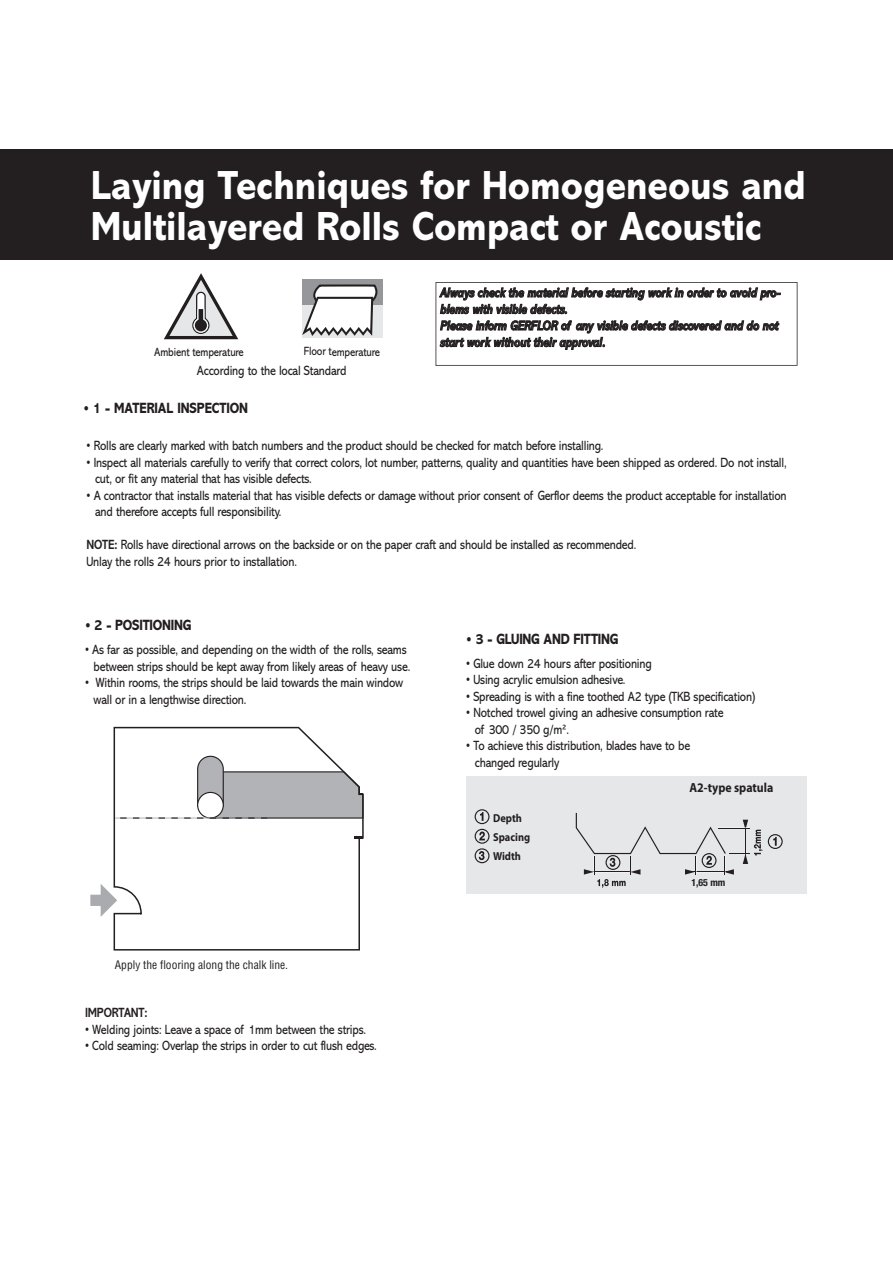
<style>
.page{position:relative;width:893px;height:1263px;background:#fff}
.page>*{position:absolute;margin:0;border:0;box-sizing:border-box;transform-origin:0 0}
.t1{font:800 40.95px/41px "Abadi";color:#fff;scale:.9 1}
.t2{font:800 15px "Abadi";letter-spacing:-.015em;color:#231f20;scale:.85 1}
.t3{font:13.5px/16.5px "Abadi";letter-spacing:-.015em;color:#231f20;scale:.85 1}
.t4{font:italic 700 13.5px/16.5px "Abadi";letter-spacing:-.015em;color:#231f20;scale:.85 1}
.t5{font:700 13.5px "Abadi";letter-spacing:-.015em;color:#231f20;scale:.85 1}
.t6{font:700 13.2px "Myriad Pro";color:#231f20;scale:.9 1}
.t7{font:12px "Abadi";letter-spacing:-.015em;color:#231f20;scale:.85 1}
.t8{font:condensed 11.55px "Helvetica";color:#231f20}
.t9{font:700 11.55px/19px "Myriad Pro";color:#231f20;scale:.9 1}
.t10{font:700 condensed 9.9px "Helvetica Neue";color:#231f20}
.s1{font-size:13.5px}
.s2{font-weight:700}
</style>
<div class="page">
<div style="left:0;top:149px;width:893px;height:110px;background:#231f20"></div>
<svg style="left:164px;top:273px;width:74px;height:66px"></svg>
<div style="left:302px;top:279px;width:81px;height:59px;background:#e6e7e9"></div>
<div style="left:302px;top:279px;width:81px;height:26px;background:#95979a"></div>
<svg style="left:302px;top:284px;width:76px;height:52px"></svg>
<div style="left:466px;top:776px;width:340px;height:118px;background:#e6e7e9"></div>
<svg style="left:576px;top:813px;width:207px;height:75px"></svg>
<svg style="left:475px;top:809px;width:14px;height:54px"></svg>
<svg style="left:436px;top:282px;width:361px;height:84px"></svg>
<svg style="left:90px;top:884px;width:24px;height:33px"></svg>
<svg style="left:114px;top:727px;width:250px;height:223px"></svg>
<svg style="left:197px;top:756px;width:166px;height:63px"></svg>
<svg style="left:184px;top:817px;width:7px;height:2px"></svg>
<svg style="left:171px;top:817px;width:7px;height:2px"></svg>
<svg style="left:159px;top:817px;width:6px;height:2px"></svg>
<svg style="left:146px;top:817px;width:6px;height:2px"></svg>
<svg style="left:133px;top:817px;width:6px;height:2px"></svg>
<svg style="left:120px;top:817px;width:7px;height:2px"></svg>
<h1 class="t1" style="left:91px;top:169px;width:795px">Laying Techniques for Homogeneous and<br>Multilayered Rolls Compact or Acoustic</h1>
<p class="t7" style="left:154px;top:347px;width:107px">Ambient temperature</p>
<p class="t7" style="left:304px;top:347px;width:91px">Floor temperature</p>
<p class="t3" style="left:197px;top:363px;width:178px">According to the local Standard</p>
<p class="t2" style="left:84px;top:403px;width:195px"><span class="s1">•</span> 1 - MATERIAL INSPECTION</p>
<p class="t4" style="left:440px;top:286px;width:402px">Always check the material before starting work in order to avoid pro&shy;blems with visible defects.<br>Please inform GERFLOR of any visible defects discovered and do not start work without their approval.</p>
<p class="t3" style="left:87px;top:439px;width:610px">• Rolls are clearly marked with batch numbers and the product should be checked for match before installing.</p>
<p class="t3" style="left:95px;top:455px;width:815px;text-indent:-9px">• Inspect all materials carefully to verify that correct colors, lot number, patterns, quality and quantities have been shipped as ordered. Do not install, cut, or fit any material that has visible defects.</p>
<p class="t3" style="left:95px;top:488px;width:815px;text-indent:-9px">• A contractor that installs material that has visible defects or damage without prior consent of Gerflor deems the product acceptable for installation and therefore accepts full responsibility.</p>
<p class="t3" style="left:87px;top:538px;width:648px"><span class="s2">NOTE:</span> Rolls have directional arrows on the backside or on the paper craft and should be installed as recommended.<br>Unlay the rolls 24 hours prior to installation.</p>
<p class="t2" style="left:85px;top:620px;width:127px"><span class="s1">•</span> 2 - POSITIONING</p>
<p class="t3" style="left:85px;top:643px;width:384px;text-align:right">• As far as possible, and depending on the width of the rolls, seams between strips should be kept away from likely areas of heavy use.</p>
<p class="t3" style="left:94px;top:676px;width:366px;text-indent:-9px">• Within rooms, the strips should be laid towards the main window wall or in a lengthwise direction.</p>
<p class="t8" style="left:115px;top:959px;width:175px">Apply the flooring along the chalk line.</p>
<p class="t5" style="left:85px;top:1008px;width:75px">IMPORTANT:</p>
<p class="t3" style="left:85px;top:1022px;width:332px">• Welding joints: Leave a space of 1mm between the strips.</p>
<p class="t3" style="left:85px;top:1039px;width:345px">• Cold seaming: Overlap the strips in order to cut flush edges.</p>
<p class="t2" style="left:466px;top:634px;width:180px"><span class="s1">•</span> 3 - GLUING AND FITTING</p>
<p class="t3" style="left:466px;top:656px;width:220px">• Glue down 24 hours after positioning</p>
<p class="t3" style="left:466px;top:673px;width:189px">• Using acrylic emulsion adhesive.</p>
<p class="t3" style="left:466px;top:689px;width:341px">• Spreading is with a fine toothed A2 type (TKB specification)</p>
<p class="t3" style="left:475px;top:706px;width:294px;text-indent:-9px">• Notched trowel giving an adhesive consumption rate of 300 / 350 g/m².</p>
<p class="t3" style="left:475px;top:739px;width:255px;text-indent:-9px">• To achieve this distribution, blades have to be changed regularly</p>
<p class="t9" style="left:493px;top:809px;width:43px">Depth<br>Spacing<br>Width</p>
<p class="t6" style="left:689px;top:782px;width:95px">A2-type spatula</p>
<p class="t10" style="left:691px;top:877px;width:36px">1,65 mm</p>
</div>
